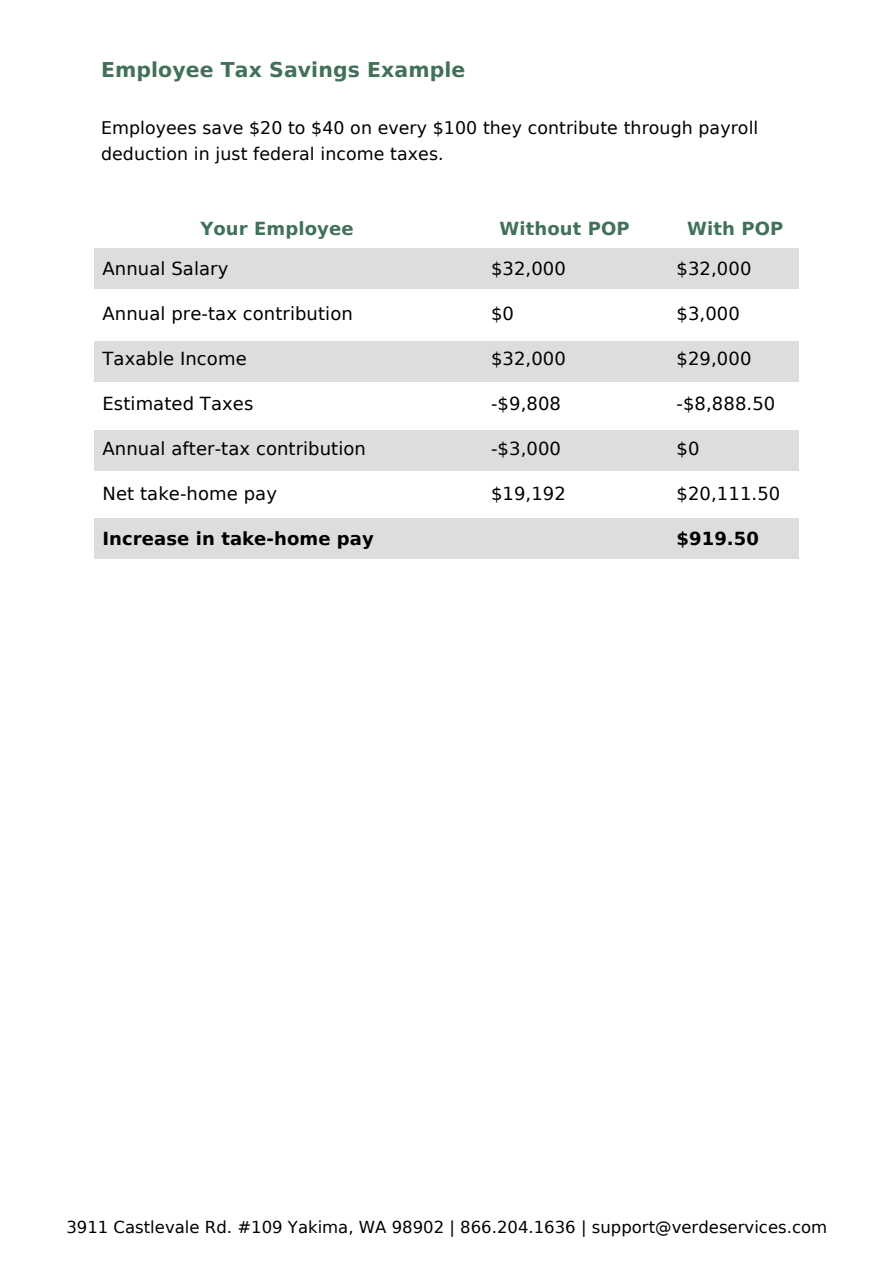
<style>
.page{position:relative;width:894px;height:1264px;background:#fff}
.page>*{position:absolute;margin:0;border:0;box-sizing:border-box;transform-origin:0 0}
.t1{font:700 20.4px "DejaVu Sans";letter-spacing:.005em;color:#427159}
.t2{font:18px "DejaVu Sans";letter-spacing:.005em;color:#000}
.t3{font:700 18px "DejaVu Sans";letter-spacing:.005em;color:#427159}
.t4{font:700 18px "DejaVu Sans";letter-spacing:.005em;color:#000}
.t5{font:17.4px/25.8px "DejaVu Sans";letter-spacing:.005em;color:#000}
.t6{font:16.5px "DejaVu Sans";color:#000}
</style>
<div class="page">
<div style="left:94px;top:248px;width:703px;height:41px;background:#ddd"></div>
<div style="left:94px;top:341px;width:703px;height:40px;background:#ddd"></div>
<div style="left:94px;top:430px;width:703px;height:40px;background:#ddd"></div>
<div style="left:94px;top:519px;width:703px;height:40px;background:#ddd"></div>
<h1 class="t1" style="left:101px;top:58px;width:366px">Employee Tax Savings Example</h1>
<p class="t5" style="left:101px;top:115px;width:658px">Employees save $20 to $40 on every $100 they contribute through payroll deduction in just federal income taxes.</p>
<h2 class="t3" style="left:200px;top:218px;width:155px">Your Employee</h2>
<h2 class="t3" style="left:499px;top:218px;width:132px">Without POP</h2>
<h2 class="t3" style="left:687px;top:218px;width:98px">With POP</h2>
<p class="t2" style="left:102px;top:258px;width:127px">Annual Salary</p>
<p class="t2" style="left:102px;top:303px;width:252px">Annual pre-tax contribution</p>
<p class="t2" style="left:102px;top:348px;width:146px">Taxable Income</p>
<p class="t2" style="left:102px;top:393px;width:152px">Estimated Taxes</p>
<p class="t2" style="left:102px;top:438px;width:265px">Annual after-tax contribution</p>
<p class="t2" style="left:102px;top:483px;width:176px">Net take-home pay</p>
<p class="t4" style="left:102px;top:528px;width:273px">Increase in take-home pay</p>
<p class="t2" style="left:491px;top:258px;width:76px">$32,000</p>
<p class="t2" style="left:491px;top:303px;width:24px">$0</p>
<p class="t2" style="left:491px;top:348px;width:76px">$32,000</p>
<p class="t2" style="left:491px;top:393px;width:71px">-$9,808</p>
<p class="t2" style="left:491px;top:438px;width:71px">-$3,000</p>
<p class="t2" style="left:491px;top:483px;width:76px">$19,192</p>
<p class="t2" style="left:676px;top:258px;width:76px">$32,000</p>
<p class="t2" style="left:676px;top:303px;width:65px">$3,000</p>
<p class="t2" style="left:676px;top:348px;width:76px">$29,000</p>
<p class="t2" style="left:676px;top:393px;width:100px">-$8,888.50</p>
<p class="t2" style="left:676px;top:438px;width:24px">$0</p>
<p class="t2" style="left:676px;top:483px;width:105px">$20,111.50</p>
<p class="t4" style="left:676px;top:528px;width:84px">$919.50</p>
<p class="t6" style="left:66px;top:1217px;width:762px">3911 Castlevale Rd. #109 Yakima, WA 98902 | 866.204.1636 | support@verdeservices.com</p>
</div>
